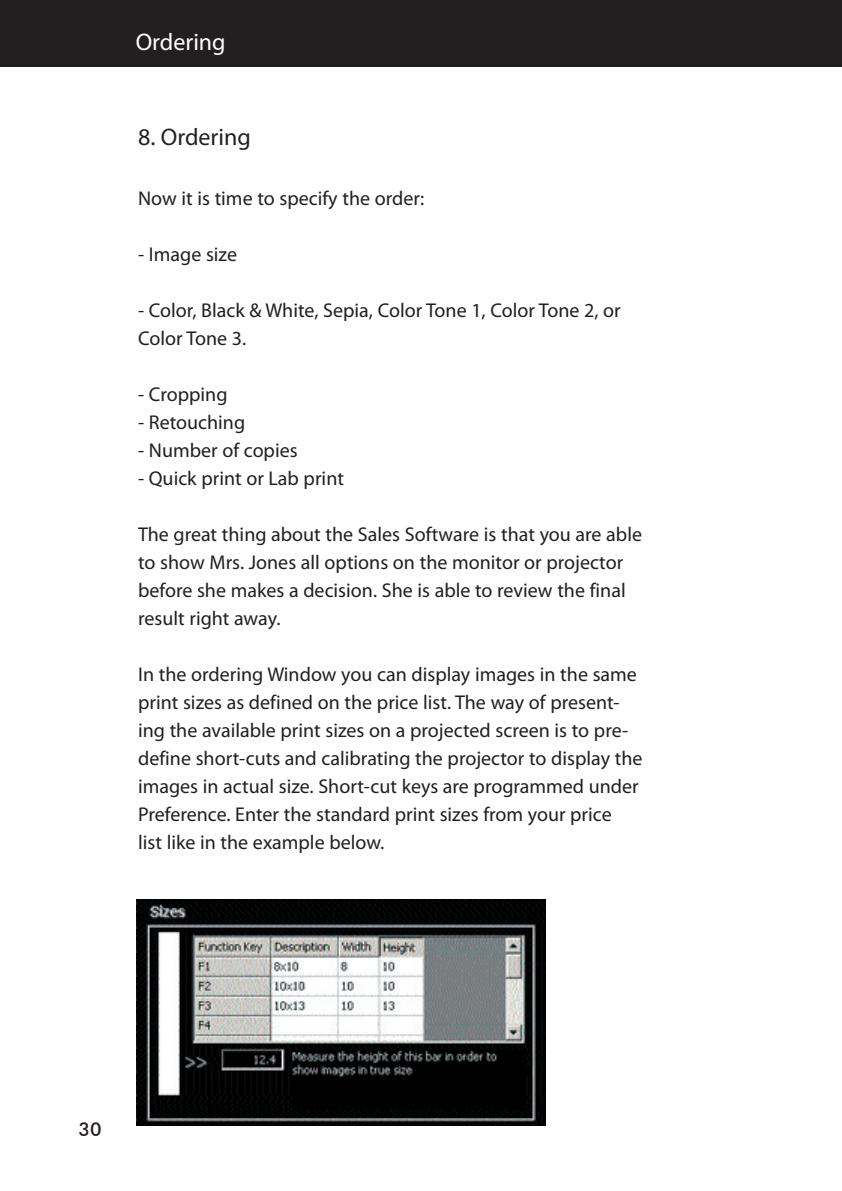
<style>
.page{position:relative;width:842px;height:1191px;background:#fff}
.page>*{position:absolute;margin:0;border:0;box-sizing:border-box;transform-origin:0 0}
.t1{font:24px "Myriad Pro";color:#231f20}
.t2{font:24px "Myriad Pro";color:#fff}
.t3{font:20px/28px "Myriad Pro";color:#231f20}
.t4{font:500 19px "Futura BT";color:#231f20}
</style>
<div class="page">
<div style="left:0;top:0;width:842px;height:66px;background:#231f20"></div>
<img style="left:136px;top:899px;width:410px;height:226px">
<p class="t2" style="left:136px;top:29px;width:91px">Ordering</p>
<p class="t1" style="left:138px;top:124px;width:114px">8. Ordering</p>
<p class="t3" style="left:138px;top:184px;width:288px">Now it is time to specify the order:</p>
<p class="t3" style="left:138px;top:240px;width:100px">- Image size</p>
<p class="t3" style="left:138px;top:296px;width:484px">- Color, Black &amp; White, Sepia, Color Tone 1, Color Tone 2, or<br>Color Tone 3.</p>
<p class="t3" style="left:138px;top:380px;width:91px">- Cropping</p>
<p class="t3" style="left:138px;top:408px;width:109px">- Retouching</p>
<p class="t3" style="left:138px;top:436px;width:161px">- Number of copies</p>
<p class="t3" style="left:138px;top:464px;width:207px">- Quick print or Lab print</p>
<p class="t3" style="left:138px;top:520px;width:505px">The great thing about the Sales Software is that you are able to show Mrs. Jones all options on the monitor or projector before she makes a decision. She is able to review the final result right away.</p>
<p class="t3" style="left:138px;top:660px;width:506px">In the ordering Window you can display images in the same print sizes as defined on the price list. The way of present&shy;ing the available print sizes on a projected screen is to pre&shy;define short-cuts and calibrating the projector to display the images in actual size. Short-cut keys are programmed under Preference. Enter the standard print sizes from your price<br>list like in the example below.</p>
<p class="t4" style="left:78px;top:1117px;width:25px">30</p>
</div>
